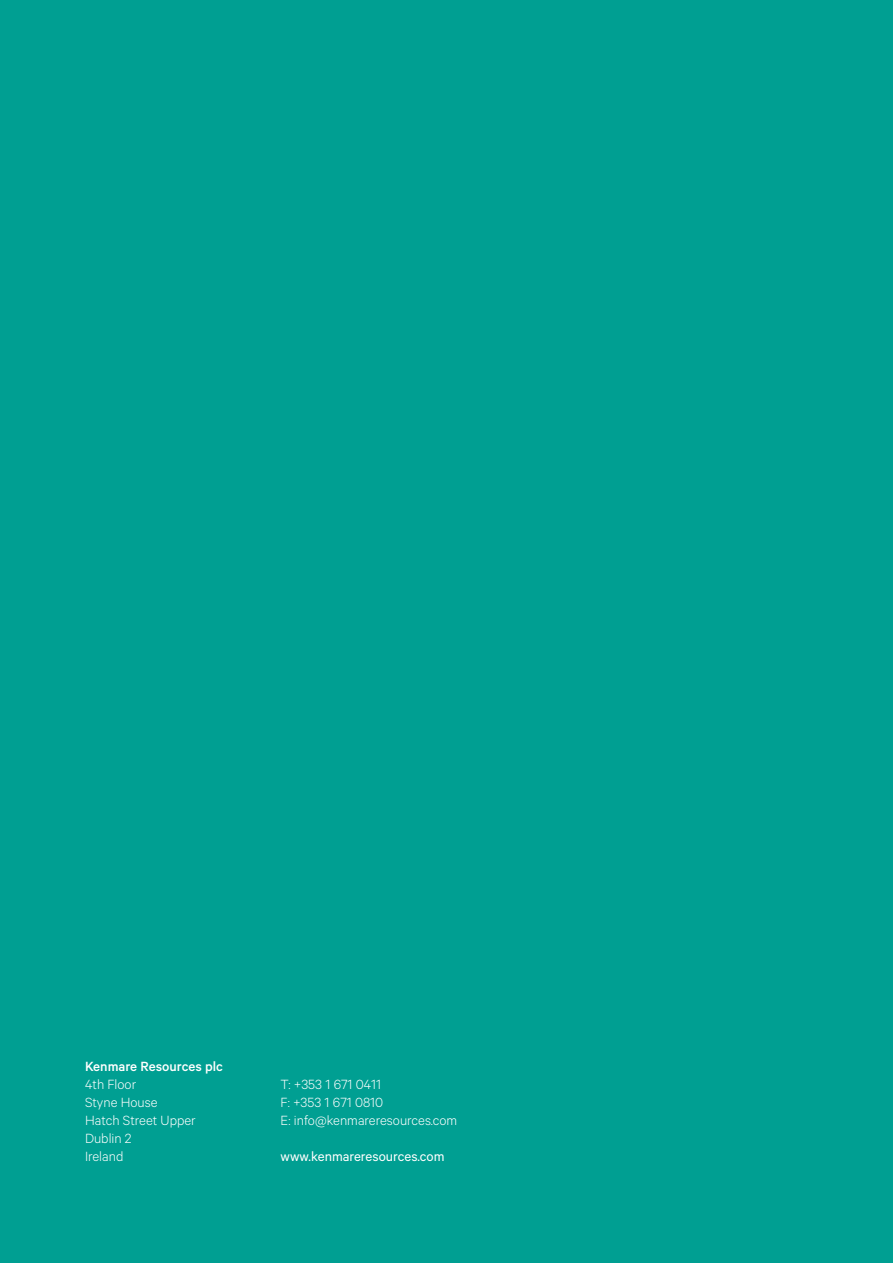
<style>
.page{position:relative;width:893px;height:1263px;background:#009f92}
.page>*{position:absolute;margin:0;border:0;box-sizing:border-box;transform-origin:0 0}
.t1{font:300 15px/18px "Calibre";color:#fff}
.t2{font:15px "Calibre";color:#fff}
.t3{font:500 15px "Calibre";color:#fff}
</style>
<div class="page">
<p class="t3" style="left:85px;top:1057px;width:139px">Kenmare Resources plc</p>
<p class="t1" style="left:85px;top:1074px;width:112px">4th Floor<br>Styne House<br>Hatch Street Upper<br>Dublin 2<br>Ireland</p>
<p class="t1" style="left:281px;top:1074px;width:178px">T: +353 1 671 0411<br>F: +353 1 671 0810<br>E: info@kenmareresources.com</p>
<p class="t2" style="left:281px;top:1147px;width:165px">www.kenmareresources.com</p>
</div>
